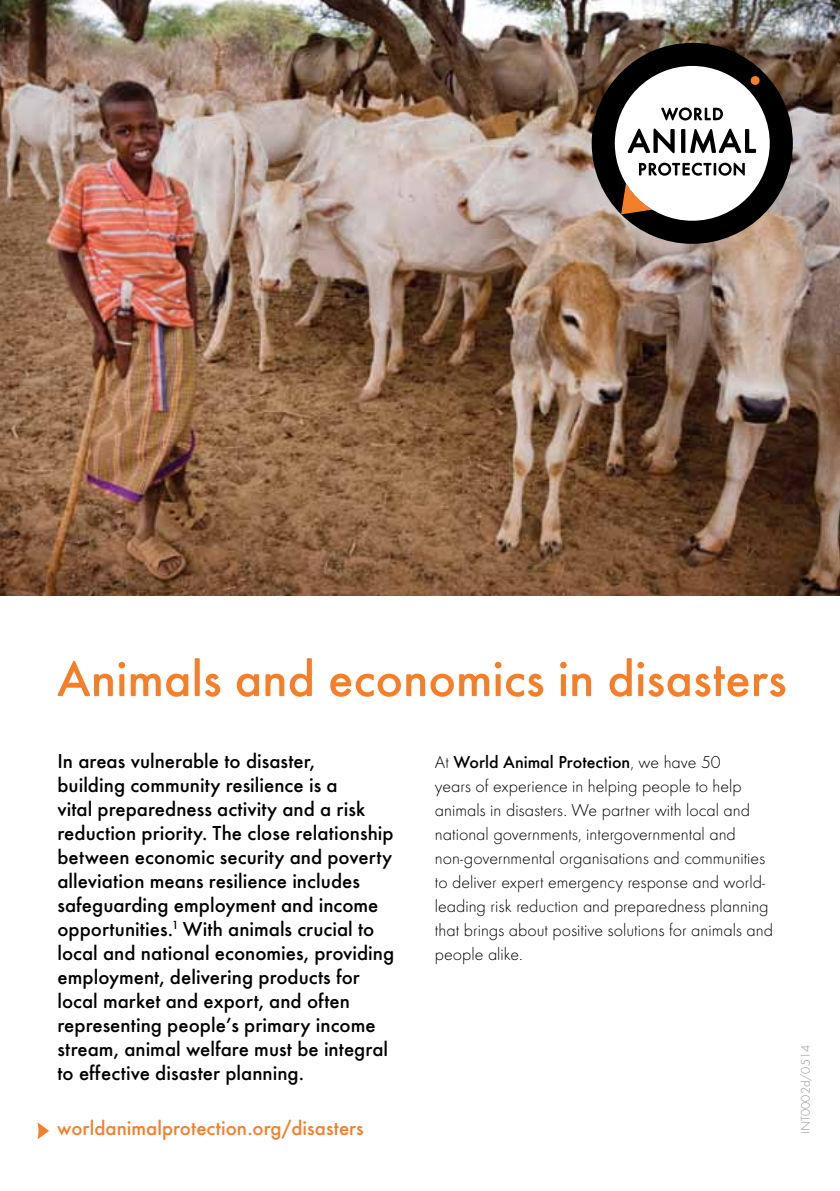
<style>
.page{position:relative;width:840px;height:1191px;background:#fff}
.page>*{position:absolute;margin:0;border:0;box-sizing:border-box;transform-origin:0 0}
.t1{font:500 52px "Futura Round";color:#f57e29}
.t2{font:500 21px/24px "Futura Round";color:#000}
.t3{font:500 21px "Futura Round";color:#f57e29}
.t4{font:300 18px/24px "Futura Round";color:#000}
.t5{font:300 13px "Futura Round";color:#939598}
.s1{font-weight:500}
</style>
<div class="page">
<img style="left:0;top:0;width:839px;height:595px">
<div style="left:591px;top:43px;width:201px;height:201px;background:#000;border-radius:50%"></div>
<svg style="left:620px;top:184px;width:31px;height:30px"></svg>
<svg style="left:750px;top:76px;width:9px;height:9px"></svg>
<div style="left:614px;top:66px;width:155px;height:155px;background:#fff;border-radius:50%"></div>
<svg style="left:627px;top:107px;width:128px;height:69px"></svg>
<svg style="left:37px;top:1122px;width:12px;height:17px"></svg>
<h1 class="t1" style="left:57px;top:640px;width:731px">Animals and economics in disasters</h1>
<p class="t2" style="left:57px;top:747px;width:338px">In areas vulnerable to disaster,<br>building community resilience is a<br>vital preparedness activity and a risk reduction priority. The close relationship between economic security and poverty alleviation means resilience includes safeguarding employment and income opportunities.<sup>1</sup> With animals crucial to local and national economies, providing employment, delivering products for local market and export, and often representing people’s primary income stream, animal welfare must be integral to effective disaster planning.</p>
<p class="t4" style="left:434px;top:749px;width:339px">At <span class="s1">World Animal Protection</span>, we have 50<br>years of experience in helping people to help animals in disasters. We partner with local and national governments, intergovernmental and non-governmental organisations and communities to deliver expert emergency response and world&shy;leading risk reduction and preparedness planning that brings about positive solutions for animals and people alike.</p>
<p class="t3" style="left:57px;top:1112px;width:308px">worldanimalprotection.org/disasters</p>
<p class="t5" style="left:796px;top:1134px;width:91px;rotate:-90deg">INT0002d/0514</p>
</div>
